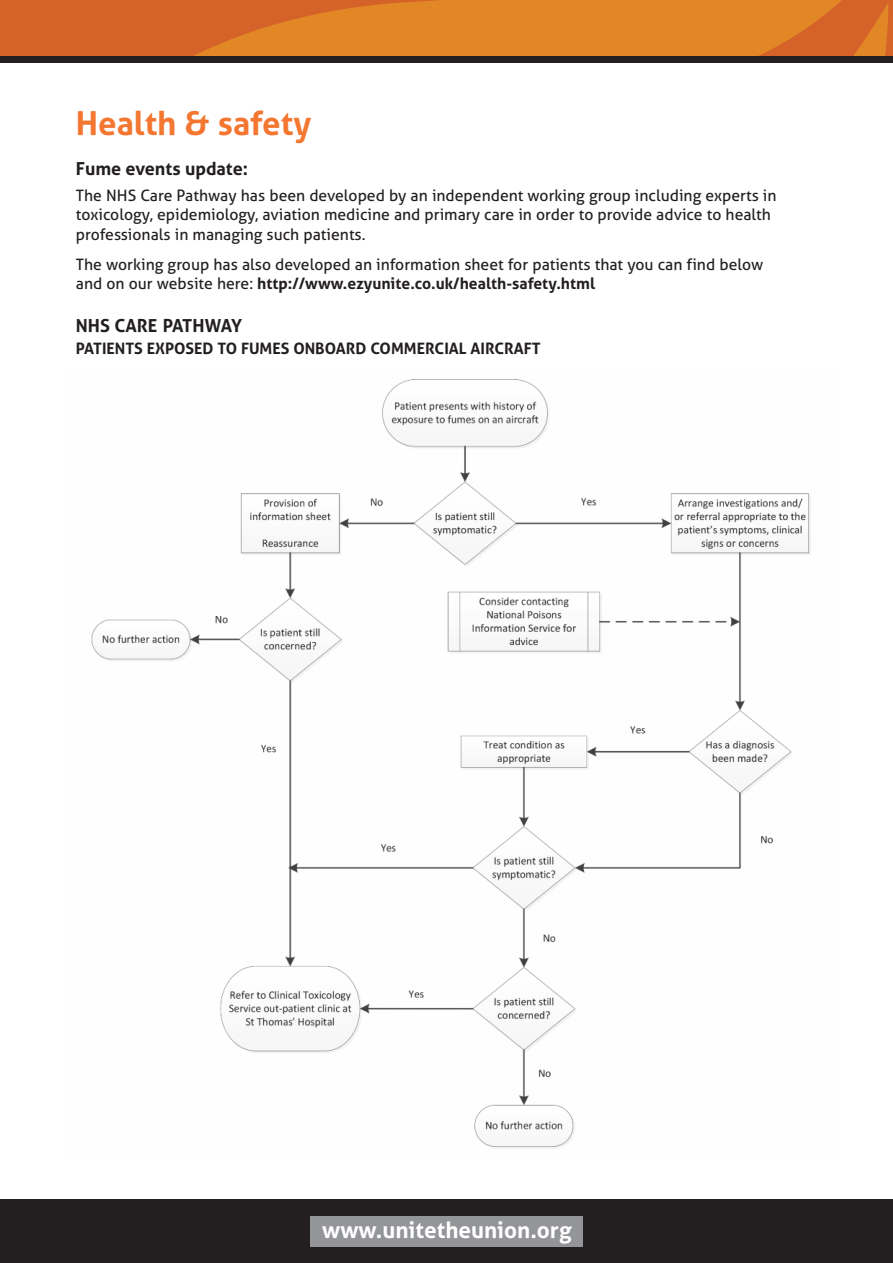
<style>
.page{position:relative;width:893px;height:1263px;background:#fff}
.page>*{position:absolute;margin:0;border:0;box-sizing:border-box;transform-origin:0 0}
.t1{font:700 33px "Aller";color:#f37730}
.t2{font:700 22.5px "Aller";color:#fff}
.t3{font:700 18px "Aller";color:#231f20}
.t4{font:15.75px/19.5px "Aller";color:#231f20}
.t5{font:700 15.75px "Aller";color:#231f20}
.s1{font-weight:700}
</style>
<div class="page">
<svg style="left:33px;top:0;width:858px;height:56px;background:#da7227"></svg>
<svg style="left:13px;top:2px;width:876px;height:54px;background:#dc7926"></svg>
<div style="left:0;top:1199px;width:893px;height:64px;background:#231f20"></div>
<div style="left:0;top:56px;width:893px;height:7px;background:#231f20"></div>
<div style="left:0;top:0;width:13px;height:60px;background:#d46229"></div>
<div style="left:0;top:56px;width:13px;height:7px;background:#231f20"></div>
<div style="left:311px;top:1216px;width:272px;height:30px;background:#939598"></div>
<img style="left:91px;top:379px;width:720px;height:769px">
<h1 class="t1" style="left:76px;top:103px;width:237px">Health &amp; safety</h1>
<p class="t3" style="left:76px;top:157px;width:174px">Fume events update:</p>
<p class="t4" style="left:76px;top:185px;width:702px">The NHS Care Pathway has been developed by an independent working group including experts in toxicology, epidemiology, aviation medicine and primary care in order to provide advice to health professionals in managing such patients.</p>
<p class="t4" style="left:76px;top:254px;width:689px">The working group has also developed an information sheet for patients that you can find below and on our website here: <span class="s1">http://www.ezyunite.co.uk/health-safety.html</span></p>
<p class="t3" style="left:76px;top:315px;width:168px">NHS CARE PATHWAY</p>
<p class="t5" style="left:76px;top:338px;width:466px">PATIENTS EXPOSED TO FUMES ONBOARD COMMERCIAL AIRCRAFT</p>
<h2 class="t2" style="left:322px;top:1216px;width:251px">www.unitetheunion.org</h2>
</div>
